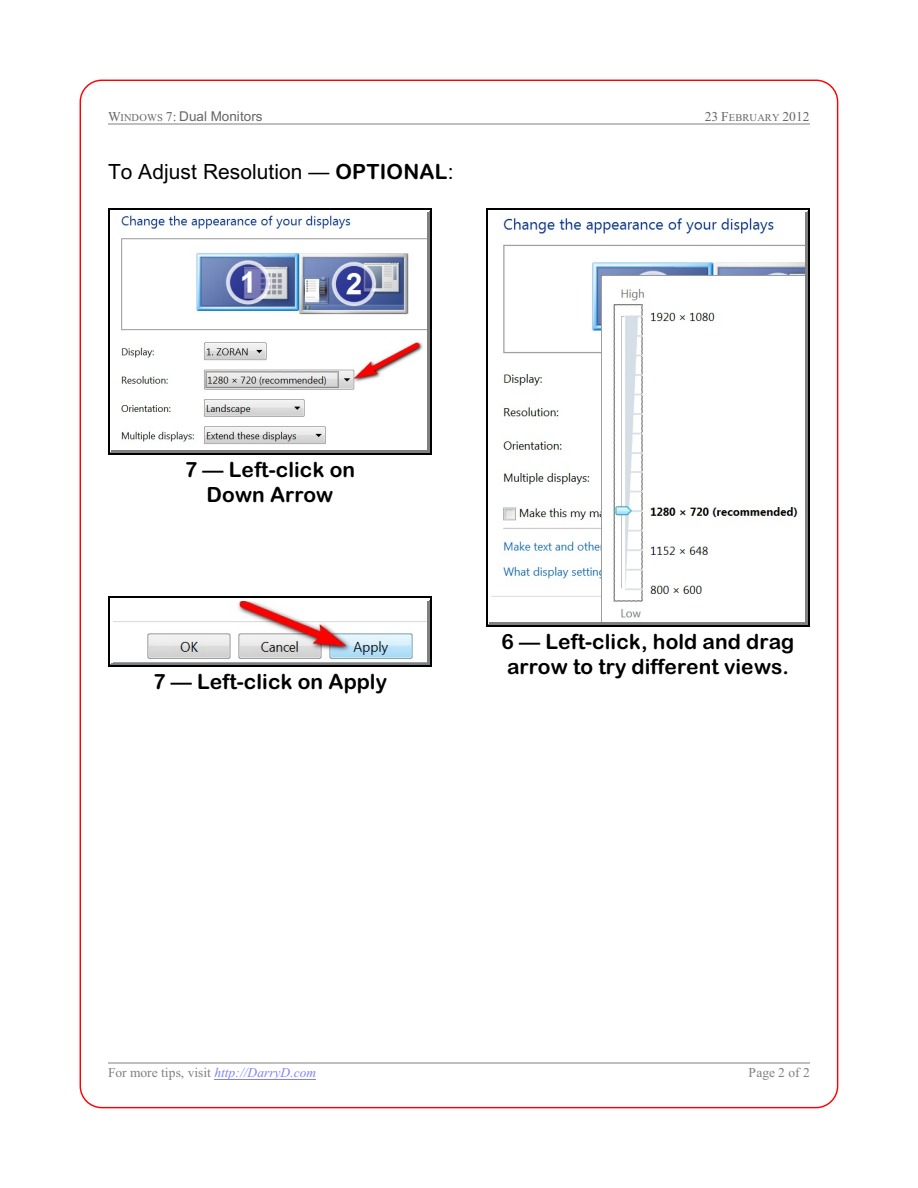
<style>
.page{position:relative;width:918px;height:1188px;background:#fff}
.page>*{position:absolute;margin:0;border:0;box-sizing:border-box;transform-origin:0 0}
.t1{font:21px/24.5px "Arial Rounded MT Bold";color:#000;text-align:center}
.t2{font:21px "Arial";color:#000}
.t3{font:13.5px "Times New Roman";color:#808080}
.t4{font:13.5px "Arial";color:#666}
.t5{font:13.5px "Times New Roman";color:#666}
.s1{font-family:"Times New Roman"}
.s2{font-family:"Times New Roman";font-size:10.5px}
.s3{font-size:10.5px}
.s4{font-family:"Arial Rounded MT Bold"}
.s5{font-style:italic;color:#8080ff}
</style>
<div class="page">
<hr style="left:108px;top:124px;width:702px;height:1px;background:#bfbfbf">
<img style="left:112px;top:212px;width:316px;height:239px">
<hr style="left:428px;top:211px;width:1px;height:241px;background:#808080">
<hr style="left:111px;top:211px;width:318px;height:1px;background:#fff">
<hr style="left:111px;top:451px;width:318px;height:1px;background:#808080">
<hr style="left:429px;top:209px;width:1px;height:244px;background:#808080">
<hr style="left:109px;top:209px;width:321px;height:2px;background:#fff">
<hr style="left:109px;top:452px;width:321px;height:1px;background:#808080">
<hr style="left:108px;top:208px;width:1px;height:247px;background:#000">
<hr style="left:430px;top:208px;width:2px;height:247px;background:#000">
<hr style="left:108px;top:208px;width:324px;height:1px;background:#000">
<hr style="left:108px;top:453px;width:324px;height:2px;background:#000">
<img style="left:490px;top:212px;width:316px;height:411px">
<hr style="left:806px;top:211px;width:1px;height:413px;background:#808080">
<hr style="left:489px;top:211px;width:318px;height:1px;background:#fff">
<hr style="left:489px;top:623px;width:318px;height:1px;background:#808080">
<hr style="left:807px;top:209px;width:1px;height:416px;background:#808080">
<hr style="left:487px;top:209px;width:321px;height:2px;background:#fff">
<hr style="left:487px;top:624px;width:321px;height:1px;background:#808080">
<hr style="left:486px;top:208px;width:1px;height:419px;background:#000">
<hr style="left:808px;top:208px;width:2px;height:419px;background:#000">
<hr style="left:486px;top:208px;width:324px;height:1px;background:#000">
<hr style="left:486px;top:625px;width:324px;height:2px;background:#000">
<img style="left:113px;top:601px;width:315px;height:62px">
<hr style="left:428px;top:600px;width:1px;height:64px;background:#808080">
<hr style="left:111px;top:600px;width:318px;height:1px;background:#fff">
<hr style="left:111px;top:663px;width:318px;height:1px;background:#808080">
<hr style="left:429px;top:598px;width:1px;height:67px;background:#808080">
<hr style="left:109px;top:598px;width:321px;height:1px;background:#fff">
<hr style="left:109px;top:664px;width:321px;height:2px;background:#808080">
<hr style="left:108px;top:597px;width:1px;height:70px;background:#000">
<hr style="left:430px;top:597px;width:2px;height:70px;background:#000">
<hr style="left:108px;top:597px;width:324px;height:1px;background:#000">
<hr style="left:108px;top:666px;width:324px;height:1px;background:#000">
<hr style="left:214px;top:1079px;width:102px;height:1px;background:#8080ff">
<hr style="left:108px;top:1063px;width:702px;height:1px;background:#bfbfbf">
<p class="t4" style="left:108px;top:111px;width:156px"><span class="s1">W</span><span class="s2">INDOWS</span> <span class="s1">7:</span> Dual Monitors</p>
<p class="t5" style="left:705px;top:111px;width:106px">23 F<span class="s3">EBRUARY</span> 2012</p>
<p class="t2" style="left:108px;top:164px;width:347px">To Adjust Resolution — <span class="s4">OPTIONAL</span>:</p>
<p class="t1" style="left:185px;top:460px;width:172px">7 — Left-click on<br>Down Arrow</p>
<p class="t1" style="left:153px;top:672px;width:236px">7 — Left-click on Apply</p>
<p class="t1" style="left:501px;top:631px;width:294px;text-align:left">6 — Left-click, hold and drag arrow to try different views.</p>
<p class="t3" style="left:108px;top:1067px;width:210px">For more tips, visit <span class="s5">http://DarryD.com</span></p>
<p class="t3" style="left:749px;top:1067px;width:63px">Page 2 of 2</p>
</div>
